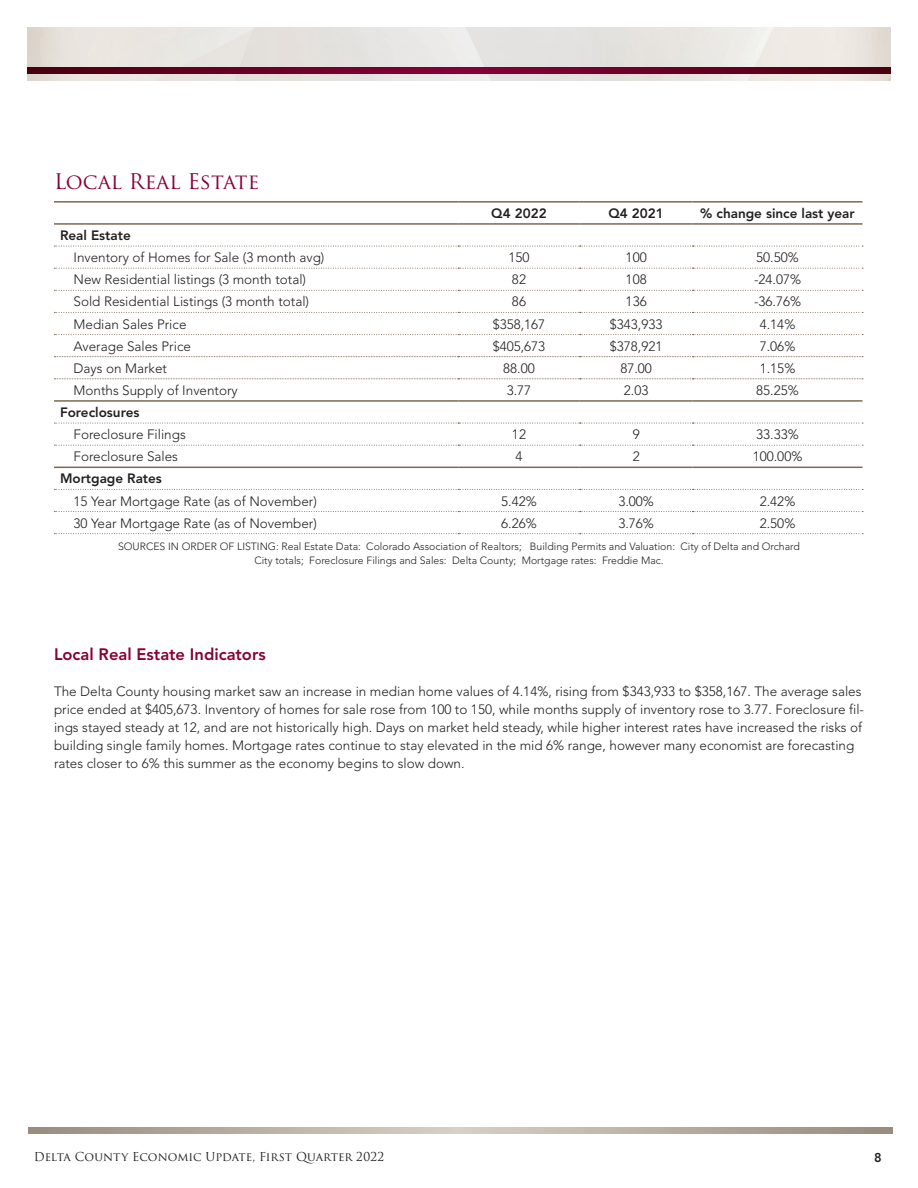
<style>
.page{position:relative;width:918px;height:1188px;background:#fff}
.page>*{position:absolute;margin:0;border:0;box-sizing:border-box;transform-origin:0 0}
.t1{font:21px "Trajan Pro";color:#860037}
.t2{font:800 16.5px "Avenir";color:#860037}
.t3{font:300 13.5px/18px "Avenir";color:#231f20}
.t4{font:800 13.5px "Avenir";color:#231f20}
.t5{font:800 12.75px "Avenir";color:#231f20}
.t6{font:12px "Trajan Pro 3";color:#231f20}
.t7{font:300 10.5px/13.5px "Avenir";color:#231f20;text-align:center}
</style>
<div class="page">
<img style="left:27px;top:27px;width:864px;height:54px">
<svg style="left:27px;top:68px;width:864px;height:6px;background:#680023"></svg>
<svg style="left:28px;top:1128px;width:864px;height:6px;background:#b8ada1"></svg>
<hr style="left:54px;top:201px;width:404px;height:2px;background:#7c6954">
<hr style="left:458px;top:201px;width:122px;height:2px;background:#7c6954">
<hr style="left:580px;top:201px;width:113px;height:2px;background:#7c6954">
<hr style="left:693px;top:201px;width:169px;height:2px;background:#7c6954">
<hr style="left:54px;top:223px;width:404px;height:2px;background:#7c6954">
<hr style="left:458px;top:223px;width:122px;height:2px;background:#7c6954">
<hr style="left:580px;top:223px;width:113px;height:2px;background:#7c6954">
<hr style="left:693px;top:223px;width:169px;height:2px;background:#7c6954">
<svg style="left:54px;top:246px;width:809px;height:1px"></svg>
<svg style="left:54px;top:268px;width:809px;height:1px"></svg>
<svg style="left:54px;top:290px;width:809px;height:1px"></svg>
<svg style="left:54px;top:312px;width:809px;height:1px"></svg>
<svg style="left:54px;top:511px;width:809px;height:1px"></svg>
<svg style="left:54px;top:533px;width:809px;height:1px"></svg>
<svg style="left:54px;top:445px;width:809px;height:1px"></svg>
<hr style="left:54px;top:467px;width:404px;height:1px;background:#7c6954">
<hr style="left:458px;top:467px;width:122px;height:1px;background:#7c6954">
<hr style="left:580px;top:467px;width:113px;height:1px;background:#7c6954">
<hr style="left:693px;top:467px;width:169px;height:1px;background:#7c6954">
<svg style="left:54px;top:489px;width:809px;height:1px"></svg>
<hr style="left:54px;top:400px;width:404px;height:2px;background:#7c6954">
<hr style="left:458px;top:400px;width:122px;height:2px;background:#7c6954">
<hr style="left:580px;top:400px;width:113px;height:2px;background:#7c6954">
<hr style="left:693px;top:400px;width:169px;height:2px;background:#7c6954">
<svg style="left:54px;top:423px;width:809px;height:1px"></svg>
<svg style="left:54px;top:334px;width:809px;height:1px"></svg>
<svg style="left:54px;top:356px;width:809px;height:1px"></svg>
<svg style="left:54px;top:378px;width:809px;height:1px"></svg>
<p class="t1" style="left:54px;top:168px;width:207px">Local Real Estate</p>
<p class="t4" style="left:491px;top:205px;width:57px">Q4 2022</p>
<p class="t4" style="left:608px;top:205px;width:57px">Q4 2021</p>
<p class="t4" style="left:700px;top:205px;width:156px">% change since last year</p>
<p class="t4" style="left:60px;top:227px;width:72px">Real Estate</p>
<p class="t3" style="left:74px;top:249px;width:252px">Inventory of Homes for Sale (3 month avg)</p>
<p class="t3" style="left:508px;top:249px;width:23px">150</p>
<p class="t3" style="left:626px;top:249px;width:23px">100</p>
<p class="t3" style="left:756px;top:249px;width:44px">50.50%</p>
<p class="t3" style="left:74px;top:271px;width:234px">New Residential listings (3 month total)</p>
<p class="t3" style="left:512px;top:271px;width:16px">82</p>
<p class="t3" style="left:626px;top:271px;width:23px">108</p>
<p class="t3" style="left:754px;top:271px;width:49px">-24.07%</p>
<p class="t3" style="left:74px;top:293px;width:237px">Sold Residential Listings (3 month total)</p>
<p class="t3" style="left:512px;top:293px;width:16px">86</p>
<p class="t3" style="left:626px;top:293px;width:23px">136</p>
<p class="t3" style="left:754px;top:293px;width:49px">-36.76%</p>
<p class="t3" style="left:74px;top:315px;width:115px">Median Sales Price</p>
<p class="t3" style="left:493px;top:315px;width:54px">$358,167</p>
<p class="t3" style="left:610px;top:315px;width:54px">$343,933</p>
<p class="t3" style="left:760px;top:315px;width:37px">4.14%</p>
<p class="t3" style="left:74px;top:337px;width:119px">Average Sales Price</p>
<p class="t3" style="left:493px;top:337px;width:54px">$405,673</p>
<p class="t3" style="left:610px;top:337px;width:54px">$378,921</p>
<p class="t3" style="left:760px;top:337px;width:37px">7.06%</p>
<p class="t3" style="left:74px;top:359px;width:95px">Days on Market</p>
<p class="t3" style="left:503px;top:359px;width:33px">88.00</p>
<p class="t3" style="left:620px;top:359px;width:33px">87.00</p>
<p class="t3" style="left:760px;top:359px;width:37px">1.15%</p>
<p class="t3" style="left:74px;top:381px;width:166px">Months Supply of Inventory</p>
<p class="t3" style="left:507px;top:381px;width:26px">3.77</p>
<p class="t3" style="left:624px;top:381px;width:26px">2.03</p>
<p class="t3" style="left:756px;top:381px;width:44px">85.25%</p>
<p class="t4" style="left:60px;top:404px;width:81px">Foreclosures</p>
<p class="t3" style="left:74px;top:426px;width:114px">Foreclosure Filings</p>
<p class="t3" style="left:512px;top:426px;width:16px">12</p>
<p class="t3" style="left:633px;top:426px;width:9px">9</p>
<p class="t3" style="left:756px;top:426px;width:44px">33.33%</p>
<p class="t3" style="left:74px;top:448px;width:106px">Foreclosure Sales</p>
<p class="t3" style="left:515px;top:448px;width:9px">4</p>
<p class="t3" style="left:633px;top:448px;width:9px">2</p>
<p class="t3" style="left:753px;top:448px;width:51px">100.00%</p>
<p class="t4" style="left:60px;top:471px;width:103px">Mortgage Rates</p>
<p class="t3" style="left:74px;top:492px;width:245px">15 Year Mortgage Rate (as of November)</p>
<p class="t3" style="left:501px;top:492px;width:37px">5.42%</p>
<p class="t3" style="left:618px;top:492px;width:37px">3.00%</p>
<p class="t3" style="left:760px;top:492px;width:37px">2.42%</p>
<p class="t3" style="left:74px;top:514px;width:245px">30 Year Mortgage Rate (as of November)</p>
<p class="t3" style="left:501px;top:514px;width:37px">6.26%</p>
<p class="t3" style="left:618px;top:514px;width:37px">3.76%</p>
<p class="t3" style="left:760px;top:514px;width:37px">2.50%</p>
<p class="t7" style="left:118px;top:540px;width:683px">SOURCES IN ORDER OF LISTING: Real Estate Data: Colorado Association of Realtors; Building Permits and Valuation: City of Delta and Orchard<br>City totals; Foreclosure Filings and Sales: Delta County; Mortgage rates: Freddie Mac.</p>
<p class="t2" style="left:54px;top:645px;width:213px">Local Real Estate Indicators</p>
<p class="t3" style="left:54px;top:683px;width:812px">The Delta County housing market saw an increase in median home values of 4.14%, rising from $343,933 to $358,167. The average sales price ended at $405,673. Inventory of homes for sale rose from 100 to 150, while months supply of inventory rose to 3.77. Foreclosure fil&shy;ings stayed steady at 12, and are not historically high. Days on market held steady, while higher interest rates have increased the risks of building single family homes. Mortgage rates continue to stay elevated in the mid 6% range, however many economist are forecasting rates closer to 6% this summer as the economy begins to slow down.</p>
<p class="t6" style="left:34px;top:1148px;width:352px">Delta County Economic Update, First Quarter 2022</p>
<p class="t5" style="left:874px;top:1150px;width:9px">8</p>
</div>
